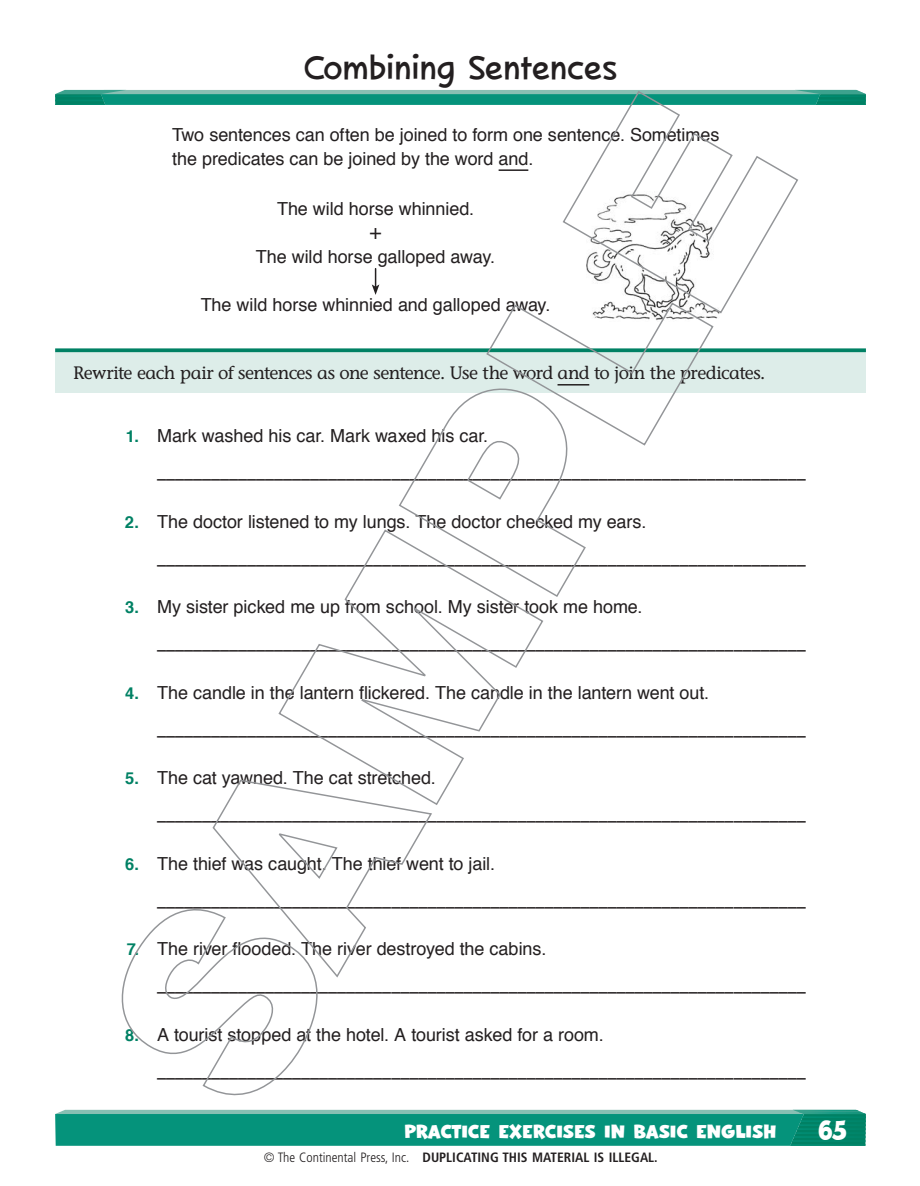
<style>
.page{position:relative;width:920px;height:1186px;background:#fff}
.page>*{position:absolute;margin:0;border:0;box-sizing:border-box;transform-origin:0 0}
.t1{font:30px "Mr.Jenkins";letter-spacing:.01em;color:#231f20}
.t2{font:23.7px "BD Cartoon Shout";color:#fff;scale:.95 1}
.t3{font:18px "Cheltenham";color:#231f20}
.t4{font:18px/24px "Helvetica";letter-spacing:-.005em;color:#231f20}
.t5{font:18px "Stone Informal";letter-spacing:-.035em;color:#231f20}
.t6{font:18px "Mathematical Pi Four";color:#231f20}
.t7{font:800 17.4px "Mr.Jenkins";color:#fff;scale:.95 1}
.t8{font:700 condensed 13.5px "Frutiger";color:#231f20}
.s1{font-weight:700;font-size:16.5px;color:#008164}
.s2{font-weight:300}
</style>
<div class="page">
<svg style="left:55px;top:1110px;width:810px;height:36px;background:#149780"></svg>
<div style="left:55px;top:352px;width:810px;height:41px;background:#ddede9"></div>
<svg style="left:55px;top:348px;width:810px;height:4px;background:#1a8d73"></svg>
<hr style="left:498px;top:169px;width:30px;height:2px;background:#231f20">
<svg style="left:371px;top:269px;width:8px;height:26px"></svg>
<svg style="left:122px;top:909px;width:196px;height:186px"></svg>
<svg style="left:211px;top:779px;width:221px;height:200px"></svg>
<svg style="left:277px;top:529px;width:266px;height:277px"></svg>
<svg style="left:397px;top:304px;width:317px;height:294px"></svg>
<svg style="left:561px;top:105px;width:237px;height:209px"></svg>
<svg style="left:55px;top:90px;width:810px;height:15px;background:#289d88"></svg>
<h1 class="t1" style="left:304px;top:46px;width:314px">Combining Sentences</h1>
<p class="t4" style="left:172px;top:123px;width:548px">Two sentences can often be joined to form one sentence. Sometimes the predicates can be joined by the word and.</p>
<p class="t4" style="left:277px;top:198px;width:198px">The wild horse whinnied.</p>
<p class="t6" style="left:368px;top:225px;width:16px">1</p>
<p class="t4" style="left:256px;top:246px;width:241px">The wild horse galloped away.</p>
<p class="t4" style="left:200px;top:294px;width:351px">The wild horse whinnied and galloped away.</p>
<p class="t5" style="left:73px;top:362px;width:693px">Rewrite each pair of sentences as one sentence. Use the word and to join the predicates.</p>
<p class="t4" style="left:126px;top:424px;width:363px"><span class="s1">1.</span> Mark washed his car. Mark waxed his car.</p>
<p class="t3" style="left:157px;top:461px;width:650px">________________________________________________________________________</p>
<p class="t4" style="left:125px;top:510px;width:523px"><span class="s1">2.</span> The doctor listened to my lungs. The doctor checked my ears.</p>
<p class="t3" style="left:157px;top:547px;width:650px">________________________________________________________________________</p>
<p class="t4" style="left:125px;top:595px;width:518px"><span class="s1">3.</span> My sister picked me up from school. My sister took me home.</p>
<p class="t3" style="left:157px;top:632px;width:650px">________________________________________________________________________</p>
<p class="t4" style="left:125px;top:681px;width:585px"><span class="s1">4.</span> The candle in the lantern flickered. The candle in the lantern went out.</p>
<p class="t3" style="left:157px;top:718px;width:650px">________________________________________________________________________</p>
<p class="t4" style="left:125px;top:766px;width:312px"><span class="s1">5.</span> The cat yawned. The cat stretched.</p>
<p class="t3" style="left:157px;top:803px;width:650px">________________________________________________________________________</p>
<p class="t4" style="left:125px;top:852px;width:371px"><span class="s1">6.</span> The thief was caught. The thief went to jail.</p>
<p class="t3" style="left:157px;top:889px;width:650px">________________________________________________________________________</p>
<p class="t4" style="left:127px;top:937px;width:421px"><span class="s1">7.</span> The river flooded. The river destroyed the cabins.</p>
<p class="t3" style="left:157px;top:974px;width:650px">________________________________________________________________________</p>
<p class="t4" style="left:125px;top:1023px;width:480px"><span class="s1">8.</span> A tourist stopped at the hotel. A tourist asked for a room.</p>
<p class="t3" style="left:157px;top:1060px;width:650px">________________________________________________________________________</p>
<p class="t7" style="left:404px;top:1119px;width:392px">PRACTICE EXERCISES IN BASIC ENGLISH</p>
<h2 class="t2" style="left:818px;top:1118px;width:31px">65</h2>
<p class="t8" style="left:264px;top:1149px;width:395px"><span class="s2">© The Continental Press, Inc.</span> DUPLICATING THIS MATERIAL IS ILLEGAL.</p>
</div>
